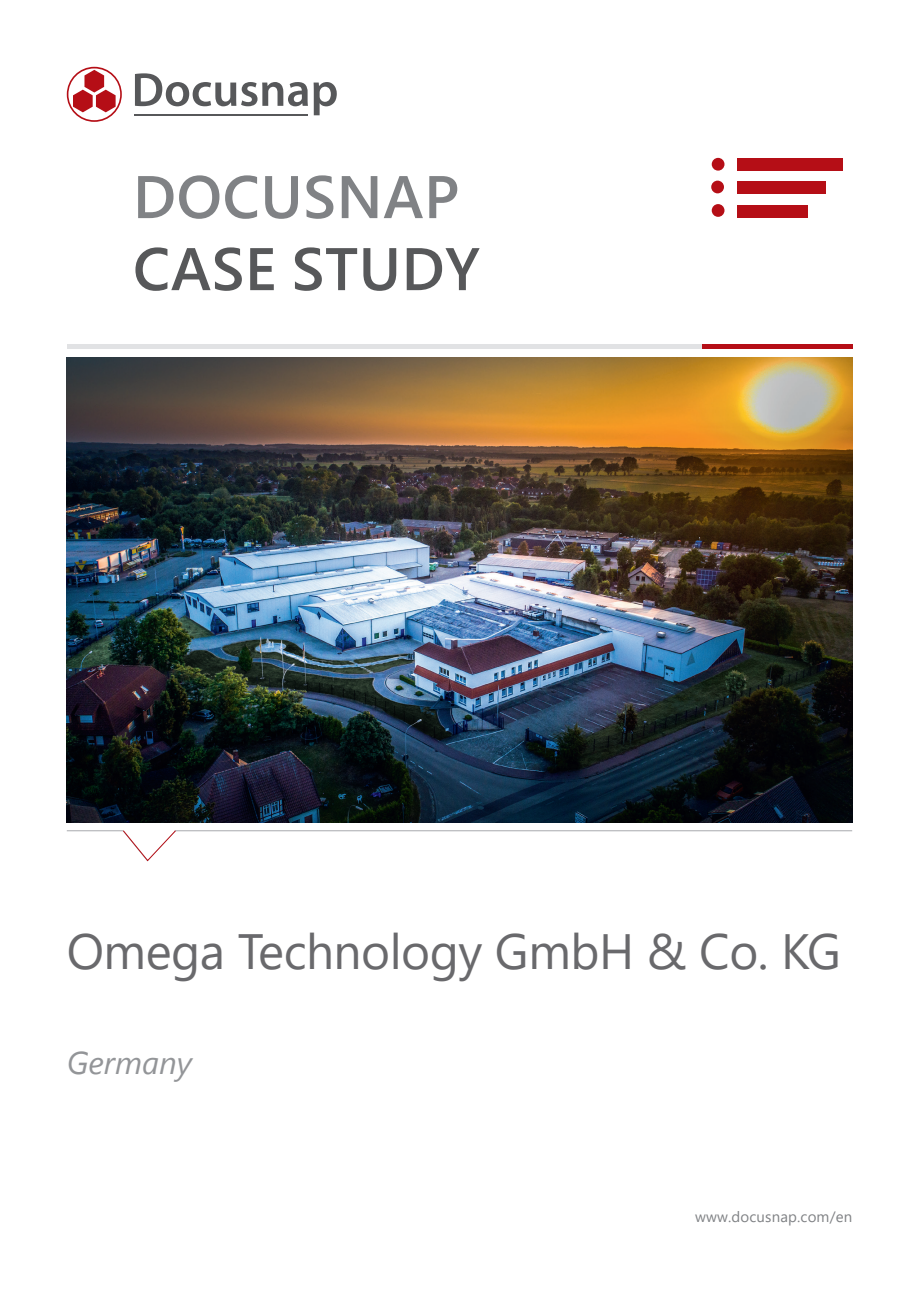
<style>
.page{position:relative;width:919px;height:1289px;background:#fff}
.page>*{position:absolute;margin:0;border:0;box-sizing:border-box;transform-origin:0 0}
.t1{font:600 60px "Segoe UI";letter-spacing:.01em;color:#57585a}
.t2{font:600 60px "Segoe UI";letter-spacing:.01em;color:#808285}
.t3{font:49.5px "Segoe UI";letter-spacing:-.01em;color:#69696c}
.t4{font:italic 31.5px "Segoe UI";color:#939598}
.t5{font:15px "Segoe UI";letter-spacing:.01em;color:#808285}
</style>
<div class="page">
<img style="left:67px;top:357px;width:785px;height:465px">
<div style="left:67px;top:344px;width:750px;height:5px;background:#e1e2e4"></div>
<div style="left:702px;top:344px;width:150px;height:5px;background:#b50e16"></div>
<svg style="left:66px;top:830px;width:786px;height:31px"></svg>
<div style="left:737px;top:158px;width:106px;height:13px;background:#b50e16"></div>
<div style="left:737px;top:181px;width:88px;height:12px;background:#b50e16"></div>
<div style="left:737px;top:205px;width:70px;height:13px;background:#b50e16"></div>
<div style="left:711px;top:158px;width:13px;height:13px;background:#b50e16;border-radius:50%"></div>
<div style="left:711px;top:204px;width:13px;height:13px;background:#b50e16;border-radius:50%"></div>
<div style="left:711px;top:181px;width:13px;height:12px;background:#b50e16;border-radius:50%"></div>
<svg style="left:135px;top:73px;width:202px;height:42px"></svg>
<svg style="left:67px;top:67px;width:55px;height:55px"></svg>
<p class="t2" style="left:133px;top:140px;width:328px">DOCUSNAP</p>
<p class="t1" style="left:133px;top:212px;width:348px">CASE STUDY</p>
<p class="t3" style="left:67px;top:904px;width:775px">Omega Technology GmbH &amp; Co. KG</p>
<p class="t4" style="left:67px;top:1032px;width:126px">Germany</p>
<p class="t5" style="left:695px;top:1202px;width:158px">www.docusnap.com/en</p>
</div>
